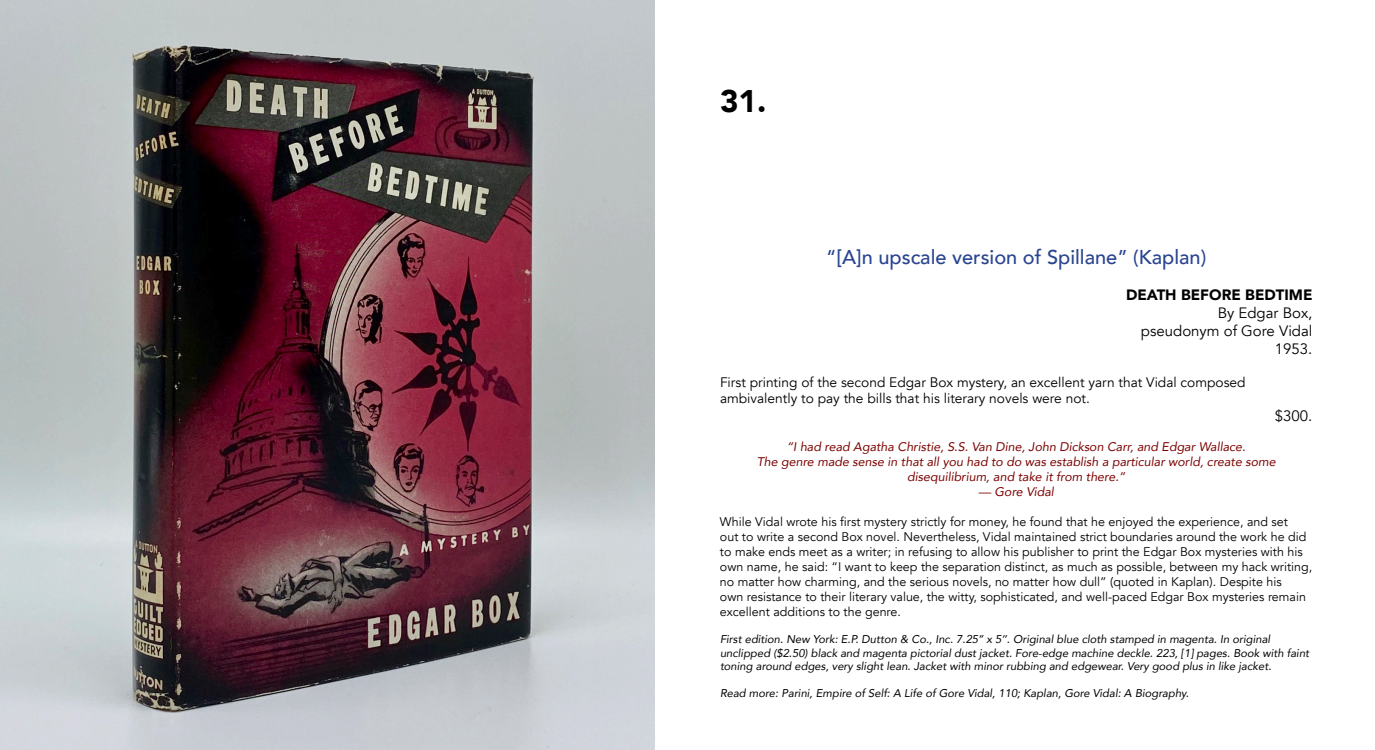
<style>
.page{position:relative;width:1375px;height:750px;background:#fff}
.page>*{position:absolute;margin:0;border:0;box-sizing:border-box;transform-origin:0 0}
.t1{font:900 31.25px "Avenir";color:#000}
.Headline_E-Cat{font:500 20px "Avenir";color:#2a4591}
.Author_Etc__E-Cat{font:15px "Avenir";color:#000}
.Titles_E-Cat{font:900 15px "Avenir";color:#000}
.Date_E-Cat{font:15px "Avenir";color:#000}
.Price_E-Cat{font:15px "Avenir";color:#000}
.Pitch_E-Cat{font:13.75px/16.5px "Avenir";color:#000}
.Story_E-Cat{font:12.5px/15px "Avenir";color:#000}
.Quote_Blank_E-Cat{font:italic 12.5px/15px "Avenir";color:#7c0000;text-align:center}
.Fine_Print_E-Cat{font:italic 11.25px/13.5px "Avenir";color:#000}
</style>
<div class="page">
<img style="left:0;top:0;width:655px;height:750px">
<p class="t1" style="left:720px;top:74px;width:48px">31.</p>
<p class="Headline_E-Cat" style="left:826px;top:240px;width:382px">“[A]n upscale version of Spillane” (Kaplan)</p>
<p class="Titles_E-Cat" style="left:1126px;top:282px;width:188px">DEATH BEFORE BEDTIME</p>
<p class="Author_Etc__E-Cat" style="left:1218px;top:304px;width:96px">By Edgar Box,</p>
<p class="Author_Etc__E-Cat" style="left:1141px;top:322px;width:173px">pseudonym of Gore Vidal</p>
<p class="Date_E-Cat" style="left:1275px;top:340px;width:39px">1953.</p>
<p class="Pitch_E-Cat" style="left:720px;top:374px;width:527px">First printing of the second Edgar Box mystery, an excellent yarn that Vidal composed ambivalently to pay the bills that his literary novels were not.</p>
<p class="Price_E-Cat" style="left:1275px;top:407px;width:39px">$300.</p>
<p class="Quote_Blank_E-Cat" style="left:787px;top:440px;width:460px">“I had read Agatha Christie, S.S. Van Dine, John Dickson Carr, and Edgar Wallace.</p>
<p class="Quote_Blank_E-Cat" style="left:757px;top:455px;width:521px">The genre made sense in that all you had to do was establish a particular world, create some disequilibrium, and take it from there.”</p>
<p class="Quote_Blank_E-Cat" style="left:979px;top:485px;width:77px">— Gore Vidal</p>
<p class="Story_E-Cat" style="left:720px;top:515px;width:594px">While Vidal wrote his first mystery strictly for money, he found that he enjoyed the experience, and set<br>out to write a second Box novel. Nevertheless, Vidal maintained strict boundaries around the work he did to make ends meet as a writer; in refusing to allow his publisher to print the Edgar Box mysteries with his own name, he said: “I want to keep the separation distinct, as much as possible, between my hack writing, no matter how charming, and the serious novels, no matter how dull” (quoted in Kaplan). Despite his<br>own resistance to their literary value, the witty, sophisticated, and well-paced Edgar Box mysteries remain excellent additions to the genre.</p>
<p class="Fine_Print_E-Cat" style="left:720px;top:633px;width:591px">First edition. New York: E.P. Dutton &amp; Co., Inc. 7.25’’ x 5’’. Original blue cloth stamped in magenta. In original unclipped ($2.50) black and magenta pictorial dust jacket. Fore-edge machine deckle. 223, [1] pages. Book with faint toning around edges, very slight lean. Jacket with minor rubbing and edgewear. Very good plus in like jacket.</p>
<p class="Fine_Print_E-Cat" style="left:720px;top:687px;width:471px">Read more: Parini, Empire of Self: A Life of Gore Vidal, 110; Kaplan, Gore Vidal: A Biography.</p>
</div>
